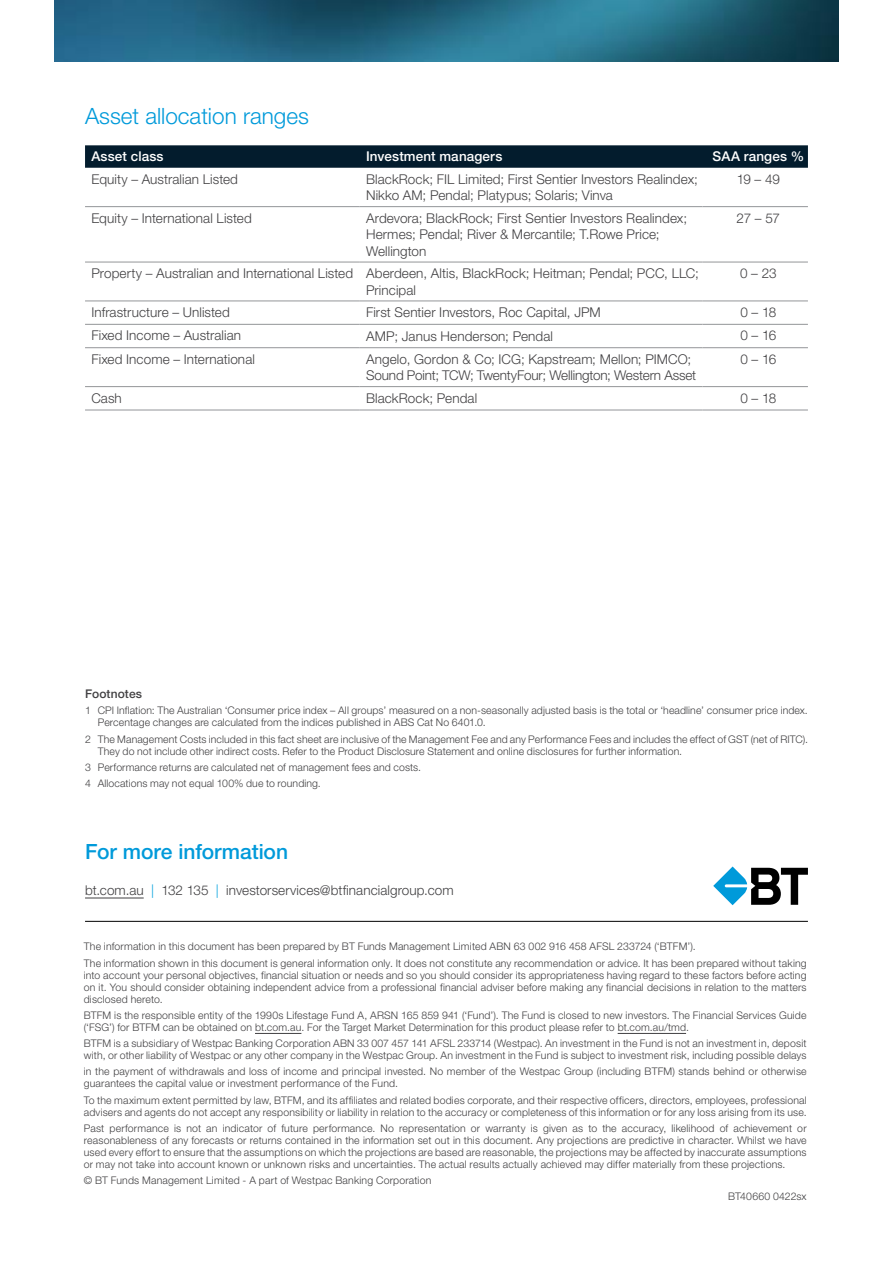
<style>
.page{position:relative;width:893px;height:1263px;background:#fff}
.page>*{position:absolute;margin:0;border:0;box-sizing:border-box;transform-origin:0 0}
.t1{font:300 22.5px "Helvetica Neue LT Std";color:#009ada}
.t2{font:500 21px "Helvetica Neue LT Std";color:#009ada}
.t3{font:300 13.5px/16.5px "Helvetica Neue LT Std";letter-spacing:.005em;color:#414042}
.t4{font:500 13.5px "Helvetica Neue LT Std";letter-spacing:.01em;color:#fff}
.t5{font:500 12px "Helvetica Neue LT Std";letter-spacing:.01em;color:#414042}
.t6{font:300 10.5px/12px "Helvetica Neue LT Std";letter-spacing:.015em;color:#414042}
.s1{color:#00a1dd}
</style>
<div class="page">
<img style="left:54px;top:0;width:785px;height:62px">
<hr style="left:255px;top:1033px;width:46px;height:1px;background:#414042">
<hr style="left:618px;top:1033px;width:68px;height:1px;background:#414042">
<hr style="left:85px;top:921px;width:723px;height:1px;background:#000">
<svg style="left:713px;top:866px;width:95px;height:39px"></svg>
<hr style="left:85px;top:898px;width:59px;height:1px;background:#414042">
<svg style="left:85px;top:145px;width:723px;height:23px;background:#092132"></svg>
<hr style="left:85px;top:206px;width:275px;height:1px;background:#939598">
<hr style="left:360px;top:206px;width:342px;height:1px;background:#939598">
<hr style="left:702px;top:206px;width:106px;height:1px;background:#939598">
<hr style="left:85px;top:262px;width:275px;height:1px;background:#939598">
<hr style="left:360px;top:262px;width:342px;height:1px;background:#939598">
<hr style="left:702px;top:262px;width:106px;height:1px;background:#939598">
<hr style="left:85px;top:301px;width:275px;height:1px;background:#939598">
<hr style="left:360px;top:301px;width:342px;height:1px;background:#939598">
<hr style="left:702px;top:301px;width:106px;height:1px;background:#939598">
<hr style="left:85px;top:324px;width:275px;height:1px;background:#939598">
<hr style="left:360px;top:324px;width:342px;height:1px;background:#939598">
<hr style="left:702px;top:324px;width:106px;height:1px;background:#939598">
<hr style="left:85px;top:347px;width:275px;height:1px;background:#939598">
<hr style="left:360px;top:347px;width:342px;height:1px;background:#939598">
<hr style="left:702px;top:347px;width:106px;height:1px;background:#939598">
<hr style="left:85px;top:386px;width:275px;height:1px;background:#939598">
<hr style="left:360px;top:386px;width:342px;height:1px;background:#939598">
<hr style="left:702px;top:386px;width:106px;height:1px;background:#939598">
<hr style="left:85px;top:410px;width:275px;height:1px;background:#939598">
<hr style="left:360px;top:410px;width:342px;height:1px;background:#939598">
<hr style="left:702px;top:410px;width:106px;height:1px;background:#939598">
<h1 class="t1" style="left:85px;top:102px;width:225px">Asset allocation ranges</h1>
<p class="t4" style="left:91px;top:148px;width:74px">Asset class</p>
<p class="t4" style="left:366px;top:148px;width:138px">Investment managers</p>
<p class="t4" style="left:712px;top:148px;width:93px">SAA ranges %</p>
<p class="t3" style="left:91px;top:170px;width:148px">Equity – Australian Listed</p>
<p class="t3" style="left:366px;top:170px;width:333px">BlackRock; FIL Limited; First Sentier Investors Realindex;<br>Nikko AM; Pendal; Platypus; Solaris; Vinva</p>
<p class="t3" style="left:737px;top:170px;width:45px">19 – 49</p>
<p class="t3" style="left:91px;top:209px;width:162px">Equity – International Listed</p>
<p class="t3" style="left:366px;top:209px;width:322px">Ardevora; BlackRock; First Sentier Investors Realindex;<br>Hermes; Pendal; River &amp; Mercantile; T.Rowe Price;<br>Wellington</p>
<p class="t3" style="left:737px;top:209px;width:45px">27 – 57</p>
<p class="t3" style="left:366px;top:265px;width:334px;text-indent:-275px">Property – Australian and International Listed Aberdeen, Altis, BlackRock; Heitman; Pendal; PCC, LLC;<br>Principal</p>
<p class="t3" style="left:740px;top:265px;width:38px">0 – 23</p>
<p class="t3" style="left:91px;top:304px;width:140px">Infrastructure – Unlisted</p>
<p class="t3" style="left:366px;top:304px;width:236px">First Sentier Investors, Roc Capital, JPM</p>
<p class="t3" style="left:740px;top:304px;width:37px">0 – 18</p>
<p class="t3" style="left:91px;top:327px;width:151px">Fixed Income – Australian</p>
<p class="t3" style="left:366px;top:327px;width:188px">AMP; Janus Henderson; Pendal</p>
<p class="t3" style="left:740px;top:327px;width:37px">0 – 16</p>
<p class="t3" style="left:91px;top:350px;width:165px">Fixed Income – International</p>
<p class="t3" style="left:366px;top:350px;width:332px">Angelo, Gordon &amp; Co; ICG; Kapstream; Mellon; PIMCO;<br>Sound Point; TCW; TwentyFour; Wellington; Western Asset</p>
<p class="t3" style="left:740px;top:350px;width:37px">0 – 16</p>
<p class="t3" style="left:91px;top:389px;width:32px">Cash</p>
<p class="t3" style="left:366px;top:390px;width:113px">BlackRock; Pendal</p>
<p class="t3" style="left:740px;top:389px;width:37px">0 – 18</p>
<p class="t5" style="left:85px;top:687px;width:59px">Footnotes</p>
<p class="t6" style="left:98px;top:704px;width:711px;text-indent:-13px">1 CPI Inflation: The Australian ‘Consumer price index – All groups’ measured on a non-seasonally adjusted basis is the total or ‘headline’ consumer price index.<br>Percentage changes are calculated from the indices published in ABS Cat No 6401.0.</p>
<p class="t6" style="left:98px;top:733px;width:712px;text-indent:-13px">2 The Management Costs included in this fact sheet are inclusive of the Management Fee and any Performance Fees and includes the effect of GST (net of RITC).<br>They do not include other indirect costs. Refer to the Product Disclosure Statement and online disclosures for further information.</p>
<p class="t6" style="left:85px;top:759px;width:338px;line-height:16.2px">3 Performance returns are calculated net of management fees and costs.<br>4 Allocations may not equal 100% due to rounding.</p>
<h2 class="t2" style="left:85px;top:839px;width:205px">For more information</h2>
<p class="t3" style="left:85px;top:882px;width:370px">bt.com.au <span class="s1">|</span> 132 135 <span class="s1">|</span> investorservices@btfinancialgroup.com</p>
<p class="t6" style="left:84px;top:938px;width:724px;line-height:16.2px">The information in this document has been prepared by BT Funds Management Limited ABN 63 002 916 458 AFSL 233724 (‘BTFM’).<br>The information shown in this document is general information only. It does not constitute any recommendation or advice. It has been prepared without taking</p>
<p class="t6" style="left:84px;top:968px;width:724px;text-align:justify">into account your personal objectives, financial situation or needs and so you should consider its appropriateness having regard to these factors before acting on it. You should consider obtaining independent advice from a professional financial adviser before making any financial decisions in relation to the matters disclosed hereto.</p>
<p class="t6" style="left:84px;top:1009px;width:724px">BTFM is the responsible entity of the 1990s Lifestage Fund A, ARSN 165 859 941 (‘Fund’). The Fund is closed to new investors. The Financial Services Guide (‘FSG’) for BTFM can be obtained on bt.com.au. For the Target Market Determination for this product please refer to bt.com.au/tmd.</p>
<p class="t6" style="left:84px;top:1037px;width:724px">BTFM is a subsidiary of Westpac Banking Corporation ABN 33 007 457 141 AFSL 233714 (Westpac). An investment in the Fund is not an investment in, deposit with, or other liability of Westpac or any other company in the Westpac Group. An investment in the Fund is subject to investment risk, including possible delays</p>
<p class="t6" style="left:84px;top:1065px;width:724px">in the payment of withdrawals and loss of income and principal invested. No member of the Westpac Group (including BTFM) stands behind or otherwise guarantees the capital value or investment performance of the Fund.</p>
<p class="t6" style="left:84px;top:1093px;width:724px">To the maximum extent permitted by law, BTFM, and its affiliates and related bodies corporate, and their respective officers, directors, employees, professional advisers and agents do not accept any responsibility or liability in relation to the accuracy or completeness of this information or for any loss arising from its use.</p>
<p class="t6" style="left:84px;top:1122px;width:724px;text-align:justify">Past performance is not an indicator of future performance. No representation or warranty is given as to the accuracy, likelihood of achievement or reasonableness of any forecasts or returns contained in the information set out in this document. Any projections are predictive in character. Whilst we have used every effort to ensure that the assumptions on which the projections are based are reasonable, the projections may be affected by inaccurate assumptions or may not take into account known or unknown risks and uncertainties. The actual results actually achieved may differ materially from these projections.</p>
<p class="t6" style="left:84px;top:1174px;width:349px">© BT Funds Management Limited - A part of Westpac Banking Corporation</p>
<p class="t6" style="left:728px;top:1190px;width:80px">BT40660 0422sx</p>
</div>
